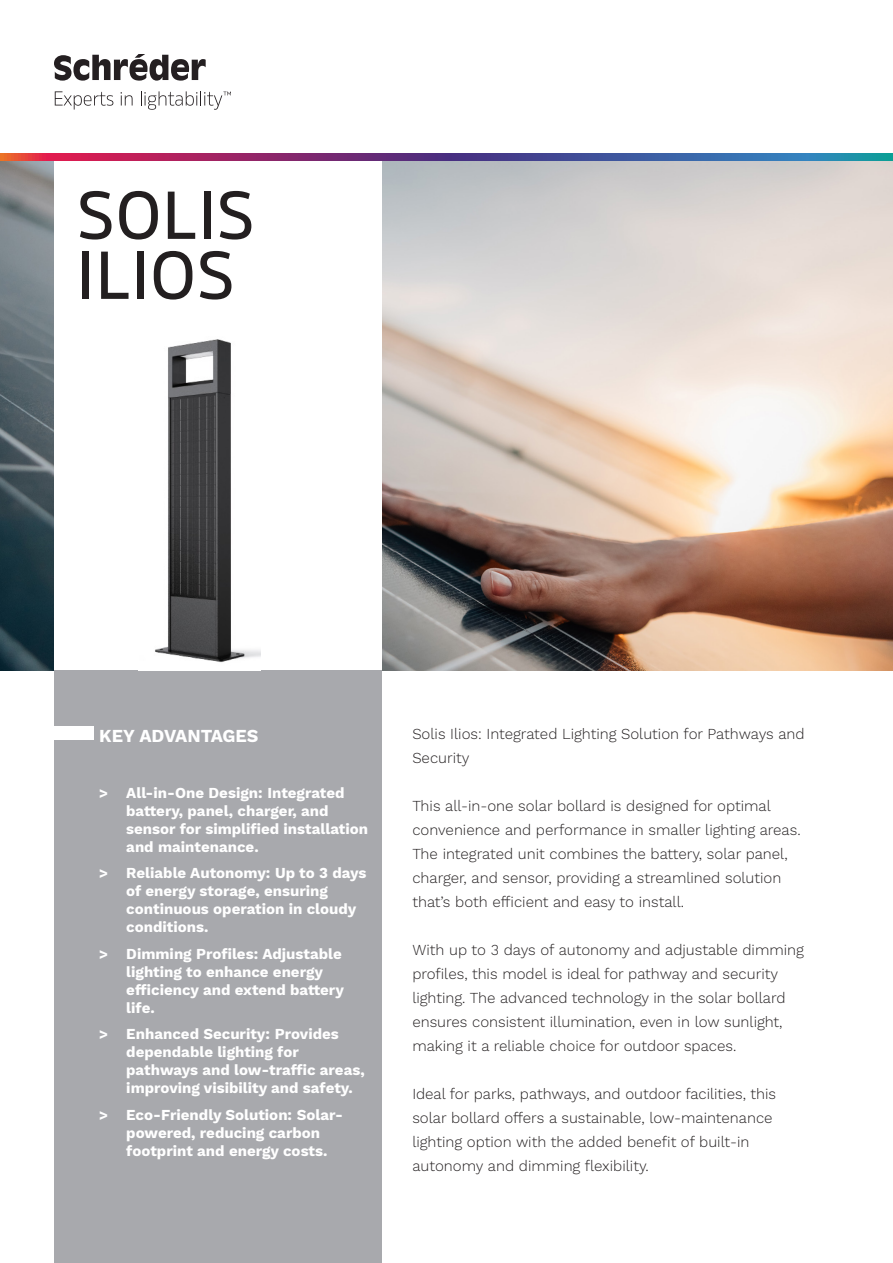
<style>
.page{position:relative;width:893px;height:1263px;background:#fff}
.page>*{position:absolute;margin:0;border:0;box-sizing:border-box;transform-origin:0 0}
.t1{font:500 67.5px/60px "Rleud";letter-spacing:.015em;color:#231f20}
.t2{font:700 18px "Work Sans";color:#fff}
.t3{font:300 15px/24px "Work Sans";color:#231f20}
.t4{font:700 15px/18px "Work Sans";color:#fff}
</style>
<div class="page">
<img style="left:0;top:160px;width:893px;height:511px">
<div style="left:54px;top:157px;width:327px;height:514px;background:#fff"></div>
<div style="left:54px;top:670px;width:327px;height:593px;background:#a8a9ad"></div>
<div style="left:51px;top:727px;width:42px;height:13px;background:#fff"></div>
<svg style="left:0;top:153px;width:893px;height:7px;background:#6b4581"></svg>
<svg style="left:54px;top:54px;width:152px;height:27px"></svg>
<svg style="left:55px;top:91px;width:58px;height:19px"></svg>
<svg style="left:121px;top:92px;width:12px;height:14px"></svg>
<svg style="left:141px;top:91px;width:90px;height:19px"></svg>
<img style="left:155px;top:339px;width:105px;height:324px">
<p class="t1" style="left:77px;top:183px;width:179px">SOLIS<br>ILIOS</p>
<p class="t2" style="left:99px;top:725px;width:161px">KEY ADVANTAGES</p>
<p class="t4" style="left:126px;top:784px;width:243px;text-indent:-27px">&gt; All-in-One Design: Integrated battery, panel, charger, and sensor for simplified installation and maintenance.</p>
<p class="t4" style="left:126px;top:865px;width:242px;text-indent:-27px">&gt; Reliable Autonomy: Up to 3 days of energy storage, ensuring continuous operation in cloudy conditions.</p>
<p class="t4" style="left:126px;top:945px;width:219px;text-indent:-27px">&gt; Dimming Profiles: Adjustable lighting to enhance energy efficiency and extend battery life.</p>
<p class="t4" style="left:126px;top:1026px;width:240px;text-indent:-27px">&gt; Enhanced Security: Provides dependable lighting for pathways and low-traffic areas, improving visibility and safety.</p>
<p class="t4" style="left:126px;top:1106px;width:218px;text-indent:-27px">&gt; Eco-Friendly Solution: Solar&shy;powered, reducing carbon footprint and energy costs.</p>
<p class="t3" style="left:412px;top:722px;width:394px">Solis Ilios: Integrated Lighting Solution for Pathways and<br>Security</p>
<p class="t3" style="left:412px;top:794px;width:390px">This all-in-one solar bollard is designed for optimal convenience and performance in smaller lighting areas.<br>The integrated unit combines the battery, solar panel, charger, and sensor, providing a streamlined solution that’s both efficient and easy to install.</p>
<p class="t3" style="left:412px;top:938px;width:393px">With up to 3 days of autonomy and adjustable dimming profiles, this model is ideal for pathway and security lighting. The advanced technology in the solar bollard ensures consistent illumination, even in low sunlight, making it a reliable choice for outdoor spaces.</p>
<p class="t3" style="left:412px;top:1082px;width:365px">Ideal for parks, pathways, and outdoor facilities, this solar bollard offers a sustainable, low-maintenance lighting option with the added benefit of built-in autonomy and dimming flexibility.</p>
</div>
